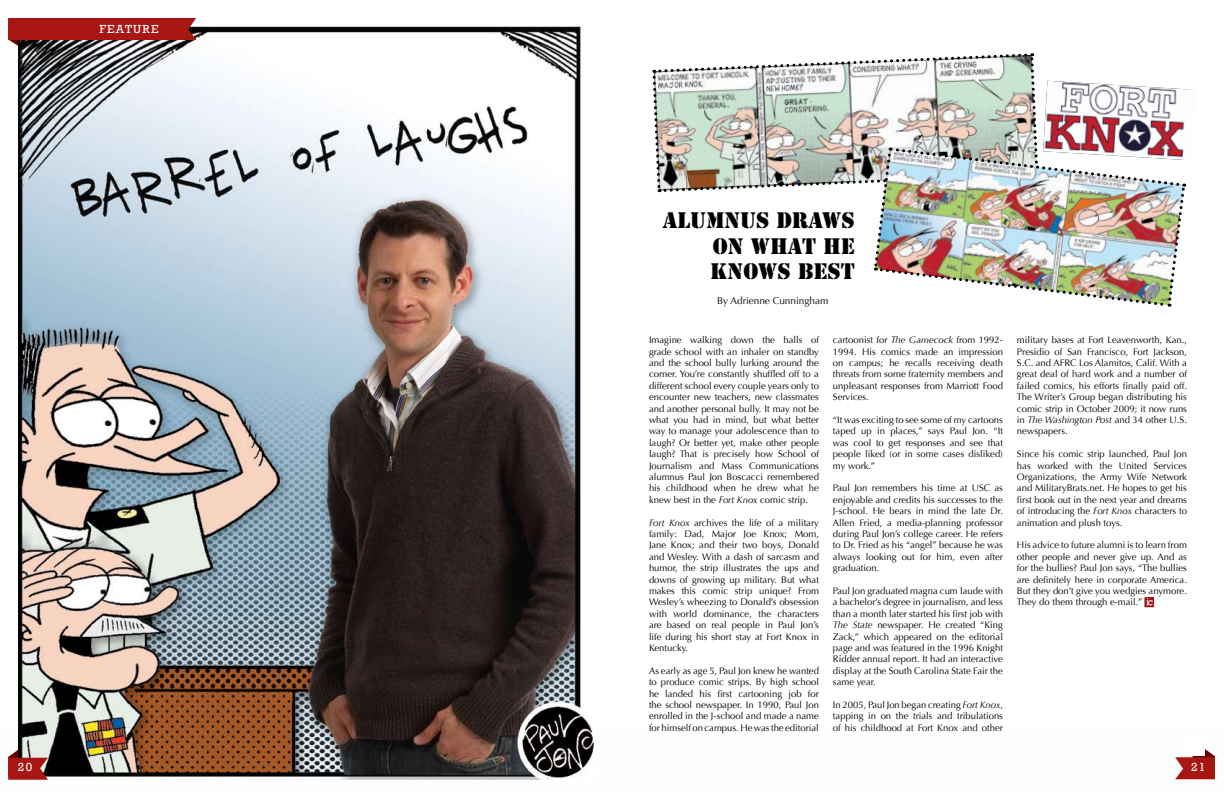
<style>
.page{position:relative;width:1224px;height:792px;background:#fff}
.page>*{position:absolute;margin:0;border:0;box-sizing:border-box;transform-origin:0 0}
.t1{font:21px/25.2px "Stencil Std";color:#000;text-align:justify}
.t2{font:12px "Rockwell";letter-spacing:.1em;color:#fff}
.t3{font:10px "Optima";color:#000}
.t4{font:9.5px/11.4px "Optima";color:#000;text-align:justify}
.s1{font-style:italic}
</style>
<div class="page">
<img style="left:18px;top:26px;width:576px;height:754px">
<img style="left:652px;top:53px;width:535px;height:254px">
<img style="left:1043px;top:81px;width:149px;height:79px">
<svg style="left:8px;top:18px;width:188px;height:37px;background:#943f3e"></svg>
<svg style="left:1144px;top:597px;width:10px;height:10px"></svg>
<svg style="left:1175px;top:749px;width:40px;height:30px"></svg>
<svg style="left:8px;top:741px;width:40px;height:39px;background:#b16663"></svg>
<div style="left:1188px;top:738px;width:16px;height:18px;background:#fff"></div>
<p class="t2" style="left:99px;top:22px;width:61px">FEATURE</p>
<h1 class="t1" style="left:710px;top:208px;width:146px;text-indent:-47px">ALUMNUS DRAWS ON WHAT HE KNOWS BEST</h1>
<p class="t3" style="left:717px;top:295px;width:113px">By Adrienne Cunningham</p>
<p class="t4" style="left:649px;top:334px;width:172px">Imagine walking down the halls of grade school with an inhaler on standby and the school bully lurking around the corner. You’re constantly shuffled off to a different school every couple years only to encounter new teachers, new classmates and another personal bully. It may not be what you had in mind, but what better way to manage your adolescence than to laugh? Or better yet, make other people laugh? That is precisely how School of Journalism and Mass Communications alumnus Paul Jon Boscacci remembered his childhood when he drew what he knew best in the <span class="s1">Fort Knox</span> comic strip.</p>
<p class="t4" style="left:649px;top:517px;width:172px"><span class="s1">Fort Knox</span> archives the life of a military family: Dad, Major Joe Knox; Mom, Jane Knox; and their two boys, Donald and Wesley. With a dash of sarcasm and humor, the strip illustrates the ups and downs of growing up military. But what makes this comic strip unique? From Wesley’s wheezing to Donald’s obsession with world dominance, the characters are based on real people in Paul Jon’s life during his short stay at Fort Knox in Kentucky.</p>
<p class="t4" style="left:649px;top:665px;width:172px">As early as age 5, Paul Jon knew he wanted to produce comic strips. By high school he landed his first cartooning job for the school newspaper. In 1990, Paul Jon enrolled in the J-school and made a name for himself on campus. He was the editorial</p>
<p class="t4" style="left:833px;top:334px;width:172px">cartoonist for <span class="s1">The Gamecock</span> from 1992- 1994. His comics made an impression on campus; he recalls receiving death threats from some fraternity members and unpleasant responses from Marriott Food Services.</p>
<p class="t4" style="left:833px;top:414px;width:172px">“It was exciting to see some of my cartoons taped up in places,” says Paul Jon. “It was cool to get responses and see that people liked (or in some cases disliked) my work.”</p>
<p class="t4" style="left:833px;top:483px;width:172px">Paul Jon remembers his time at USC as enjoyable and credits his successes to the J-school. He bears in mind the late Dr.<br>Allen Fried, a media-planning professor during Paul Jon’s college career. He refers to Dr. Fried as his “angel” because he was always looking out for him, even after graduation.</p>
<p class="t4" style="left:833px;top:585px;width:172px">Paul Jon graduated magna cum laude with a bachelor’s degree in journalism, and less than a month later started his first job with <span class="s1">The State</span> newspaper. He created “King Zack,” which appeared on the editorial page and was featured in the 1996 Knight Ridder annual report. It had an interactive display at the South Carolina State Fair the same year.</p>
<p class="t4" style="left:833px;top:699px;width:171px">In 2005, Paul Jon began creating <span class="s1">Fort Knox</span>, tapping in on the trials and tribulations of his childhood at Fort Knox and other</p>
<p class="t4" style="left:1017px;top:334px;width:172px">military bases at Fort Leavenworth, Kan., Presidio of San Francisco, Fort Jackson, S.C. and AFRC Los Alamitos, Calif. With a great deal of hard work and a number of failed comics, his efforts finally paid off.<br>The Writer’s Group began distributing his comic strip in October 2009; it now runs in <span class="s1">The Washington Post</span> and 34 other U.S. newspapers.</p>
<p class="t4" style="left:1017px;top:448px;width:172px">Since his comic strip launched, Paul Jon has worked with the United Services Organizations, the Army Wife Network and MilitaryBrats.net. He hopes to get his first book out in the next year and dreams of introducing the <span class="s1">Fort Knox</span> characters to animation and plush toys.</p>
<p class="t4" style="left:1017px;top:540px;width:172px">His advice to future alumni is to learn from other people and never give up. And as for the bullies? Paul Jon says, “The bullies are definitely here in corporate America.<br>But they don’t give you wedgies anymore.<br>They do them through e-mail.”</p>
<p class="t2" style="left:18px;top:760px;width:16px">20</p>
<p class="t2" style="left:1191px;top:760px;width:16px">21</p>
<p class="t2" style="left:18px;top:760px;width:16px">xx</p>
<p class="t2" style="left:1191px;top:760px;width:16px">xx</p>
</div>
